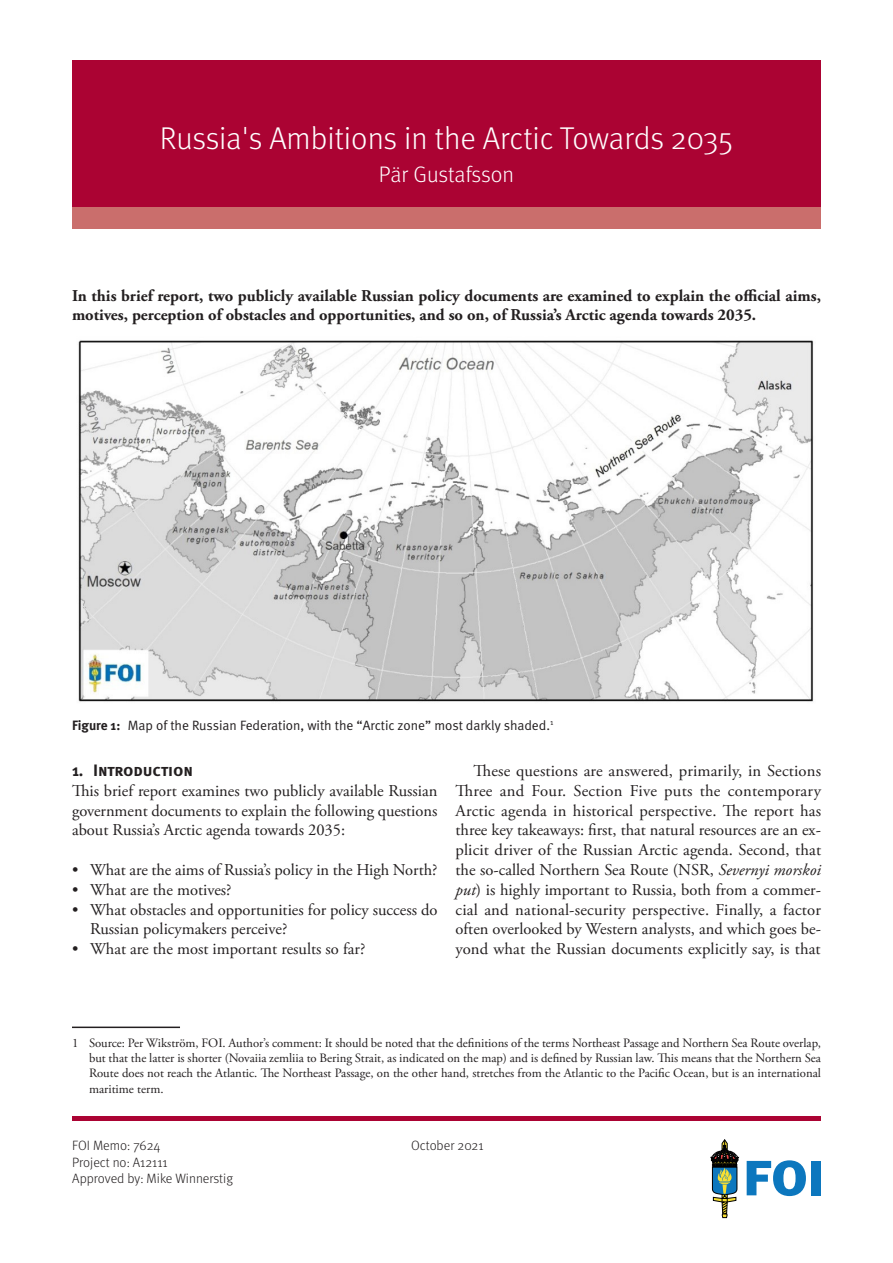
<style>
.page{position:relative;width:893px;height:1263px;background:#fff}
.page>*{position:absolute;margin:0;border:0;box-sizing:border-box;transform-origin:0 0}
.Titel{font:300 31.5px "Meta";color:#fff}
.Författare{font:300 22.5px "Meta";color:#fff}
.Brödtext_indrag_förs{font:16.5px/19.8px "Adobe Garamond Pro";color:#231f20}
.Ingress{font:700 16.5px/19.8px "Adobe Garamond Pro";color:#231f20}
.Brödtext{font:16.5px/19.8px "Adobe Garamond Pro";color:#231f20;text-align:justify}
.t1{font:16.5px "Meta Bold Caps";letter-spacing:-.01em;color:#231f20}
.t2{font:13.5px "Meta Normal";color:#231f20}
.Sidfotstext_samt_Sid{font:300 13.5px "Meta";color:#231f20}
.Fotnotstext{font:12.75px/15.3px "Adobe Garamond Pro";color:#231f20;text-align:justify}
.s1{font-family:"Meta";font-weight:700}
.s2{font-style:italic}
</style>
<div class="page">
<svg style="left:711px;top:1139px;width:28px;height:79px"></svg>
<div style="left:811px;top:1161px;width:10px;height:34px;background:#0c77be"></div>
<svg style="left:747px;top:1160px;width:59px;height:36px"></svg>
<hr style="left:72px;top:1026px;width:108px;height:2px;background:#231f20">
<div style="left:72px;top:1116px;width:749px;height:5px;background:#ab0333"></div>
<div style="left:72px;top:60px;width:749px;height:168px;background:#ab0333"></div>
<div style="left:72px;top:207px;width:749px;height:21px;background:#ca6e6c"></div>
<img style="left:78px;top:340px;width:736px;height:362px">
<p class="Titel" style="left:160px;top:120px;width:575px">Russia's Ambitions in the Arctic Towards 2035</p>
<p class="Författare" style="left:379px;top:161px;width:137px">Pär Gustafsson</p>
<p class="Ingress" style="left:72px;top:286px;width:750px">In this brief report, two publicly available Russian policy documents are examined to explain the official aims, motives, perception of obstacles and opportunities, and so on, of Russia’s Arctic agenda towards 2035.</p>
<p class="t2" style="left:72px;top:717px;width:483px"><span class="s1">Figure 1:</span> Map of the Russian Federation, with the “Arctic zone” most darkly shaded.<sup>1</sup></p>
<p class="t1" style="left:72px;top:760px;width:123px">1. Introduction</p>
<p class="Brödtext" style="left:72px;top:781px;width:367px">This brief report examines two publicly available Russian government documents to explain the following questions about Russia’s Arctic agenda towards 2035:</p>
<p class="Brödtext_indrag_förs" style="left:72px;top:860px;width:367px">• What are the aims of Russia’s policy in the High North?</p>
<p class="Brödtext_indrag_förs" style="left:72px;top:880px;width:161px">• What are the motives?</p>
<p class="Brödtext_indrag_förs" style="left:90px;top:900px;width:349px;text-indent:-18px">• What obstacles and opportunities for policy success do<br>Russian policymakers perceive?</p>
<p class="Brödtext_indrag_förs" style="left:72px;top:940px;width:295px">• What are the most important results so far?</p>
<p class="Brödtext_indrag_förs" style="left:455px;top:761px;width:367px;text-align:justify;text-indent:18px">These questions are answered, primarily, in Sections Three and Four. Section Five puts the contemporary Arctic agenda in historical perspective. The report has three key takeaways: first, that natural resources are an ex&shy;plicit driver of the Russian Arctic agenda. Second, that the so-called Northern Sea Route (NSR, <span class="s2">Severnyi morskoi put</span>) is highly important to Russia, both from a commer&shy;cial and national-security perspective. Finally, a factor often overlooked by Western analysts, and which goes be&shy;yond what the Russian documents explicitly say, is that</p>
<p class="Fotnotstext" style="left:89px;top:1036px;width:733px;text-indent:-17px">1 Source: Per Wikström, FOI. Author’s comment: It should be noted that the definitions of the terms Northeast Passage and Northern Sea Route overlap, but that the latter is shorter (Novaiia zemliia to Bering Strait, as indicated on the map) and is defined by Russian law. This means that the Northern Sea Route does not reach the Atlantic. The Northeast Passage, on the other hand, stretches from the Atlantic to the Pacific Ocean, but is an international maritime term.</p>
<p class="Sidfotstext_samt_Sid" style="left:72px;top:1138px;width:90px">FOI Memo: 7624</p>
<p class="Sidfotstext_samt_Sid" style="left:411px;top:1138px;width:74px">October 2021</p>
<p class="Sidfotstext_samt_Sid" style="left:72px;top:1154px;width:97px">Project no: A12111</p>
<p class="Sidfotstext_samt_Sid" style="left:72px;top:1171px;width:162px">Approved by: Mike Winnerstig</p>
</div>
